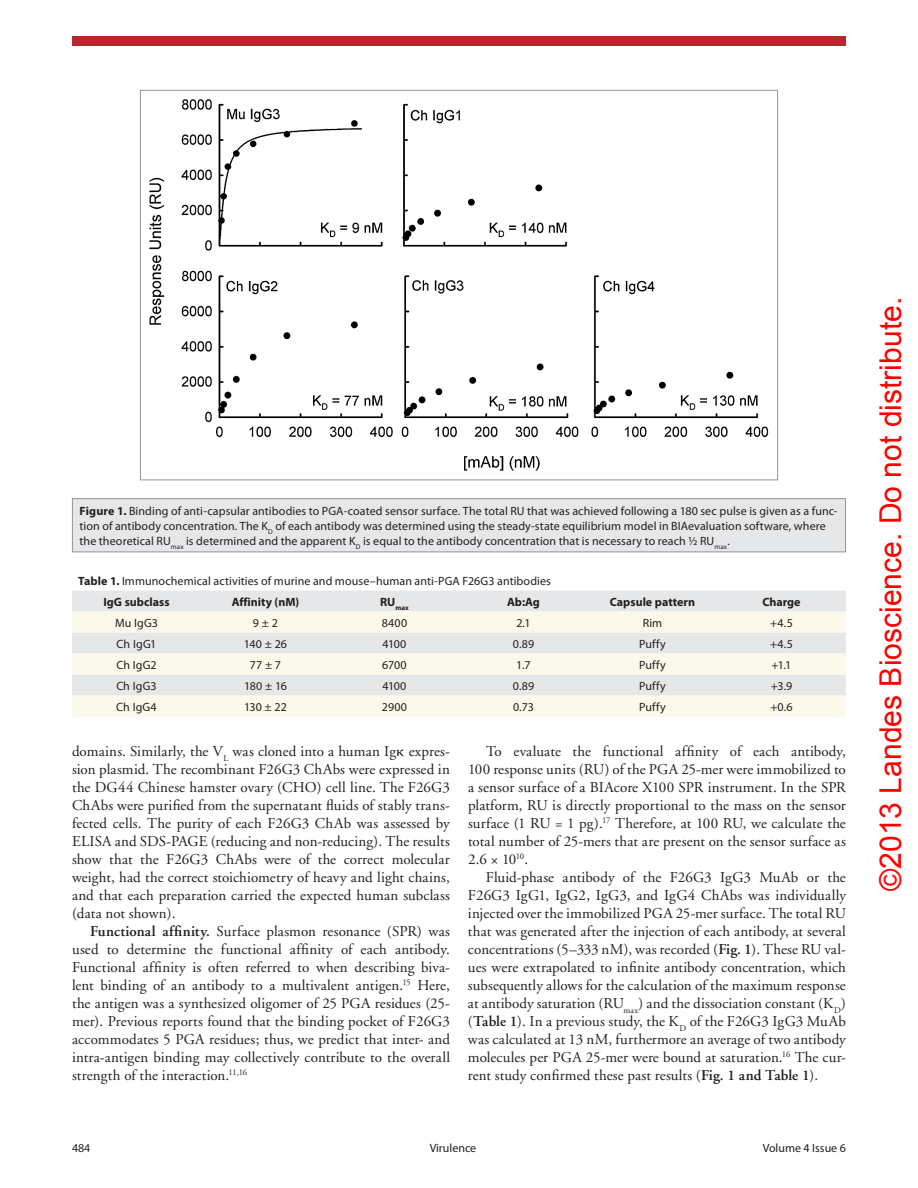
<style>
.page{position:relative;width:918px;height:1188px;background:#fff}
.page>*{position:absolute;margin:0;border:0;box-sizing:border-box;transform-origin:0 0}
.t1{font:30.15px "Arial";color:#f00}
.t2{font:15px/18px "Adobe Garamond";letter-spacing:.005em;color:#231f20;text-align:justify}
.t3{font:12px/15px "Myriad Pro";letter-spacing:.005em;color:#231f20}
.t4{font:700 12px "Myriad Pro";color:#231f20}
.t5{font:700 7.05px "Myriad Pro";color:#231f20}
.s1{font-weight:700}
.s2{font-family:"Universal Std Greekw Math Pi"}
.s3{font-weight:600}
</style>
<div class="page">
<div style="left:72px;top:36px;width:774px;height:10px;background:#b7262b"></div>
<img style="left:149px;top:99px;width:620px;height:372px">
<div style="left:72px;top:499px;width:774px;height:53px;background:#e6e7e9"></div>
<div style="left:72px;top:498px;width:774px;height:54px;border:1px solid #939598"></div>
<div style="left:72px;top:591px;width:774px;height:21px;background:#e6e7e9"></div>
<svg style="left:72px;top:612px;width:774px;height:105px;background:#f2f2e9"></svg>
<p class="t3" style="left:80px;top:503px;width:760px"><span class="s1">Figure 1.</span> Binding of anti-capsular antibodies to PGA-coated sensor surface. The total RU that was achieved following a 180 sec pulse is given as a func&shy;tion of antibody concentration. The K<sub>D</sub> of each antibody was determined using the steady-state equilibrium model in BIAevaluation software, where the theoretical RU<sub>max</sub> is determined and the apparent K<sub>D</sub> is equal to the antibody concentration that is necessary to reach ½ RU<sub>max</sub>.</p>
<p class="t3" style="left:103px;top:570px;width:449px;line-height:21px;text-indent:-25px"><span class="s1">Table 1.</span> Immunochemical activities of murine and mouse–human anti-PGA F26G3 antibodies<br><span class="s1">IgG subclass</span></p>
<p class="t4" style="left:232px;top:594px;width:69px">Affinity (nM)</p>
<p class="t5" style="left:380px;top:603px;width:30px"><sup>RU</sup>max</p>
<p class="t4" style="left:507px;top:594px;width:34px">Ab:Ag</p>
<p class="t4" style="left:610px;top:594px;width:87px">Capsule pattern</p>
<p class="t4" style="left:762px;top:594px;width:40px">Charge</p>
<p class="t3" style="left:115px;top:615px;width:45px">Mu IgG3</p>
<p class="t3" style="left:253px;top:615px;width:27px">9 ± 2</p>
<p class="t3" style="left:382px;top:615px;width:27px">8400</p>
<p class="t3" style="left:516px;top:615px;width:16px">2.1</p>
<p class="t3" style="left:643px;top:615px;width:21px">Rim</p>
<p class="t3" style="left:770px;top:615px;width:24px">+4.5</p>
<p class="t3" style="left:117px;top:636px;width:41px">Ch IgG1</p>
<p class="t3" style="left:244px;top:636px;width:45px">140 ± 26</p>
<p class="t3" style="left:383px;top:636px;width:25px">4100</p>
<p class="t3" style="left:513px;top:636px;width:23px">0.89</p>
<p class="t3" style="left:639px;top:636px;width:28px">Puffy</p>
<p class="t3" style="left:770px;top:636px;width:24px">+4.5</p>
<p class="t3" style="left:116px;top:657px;width:42px">Ch IgG2</p>
<p class="t3" style="left:250px;top:657px;width:33px">77 ± 7</p>
<p class="t3" style="left:382px;top:657px;width:26px">6700</p>
<p class="t3" style="left:516px;top:657px;width:16px">1.7</p>
<p class="t3" style="left:639px;top:657px;width:28px">Puffy</p>
<p class="t3" style="left:772px;top:657px;width:21px">+1.1</p>
<p class="t3" style="left:116px;top:678px;width:42px">Ch IgG3</p>
<p class="t3" style="left:244px;top:678px;width:44px">180 ± 16</p>
<p class="t3" style="left:383px;top:678px;width:25px">4100</p>
<p class="t3" style="left:513px;top:678px;width:23px">0.89</p>
<p class="t3" style="left:639px;top:678px;width:28px">Puffy</p>
<p class="t3" style="left:771px;top:678px;width:23px">+3.9</p>
<p class="t3" style="left:116px;top:699px;width:42px">Ch IgG4</p>
<p class="t3" style="left:244px;top:699px;width:44px">130 ± 22</p>
<p class="t3" style="left:382px;top:699px;width:27px">2900</p>
<p class="t3" style="left:513px;top:699px;width:22px">0.73</p>
<p class="t3" style="left:639px;top:699px;width:28px">Puffy</p>
<p class="t3" style="left:770px;top:699px;width:24px">+0.6</p>
<p class="t2" style="left:72px;top:743px;width:379px">domains. Similarly, the V<sub>L</sub> was cloned into a human Ig<span class="s2">κ</span> expres&shy;sion plasmid. The recombinant F26G3 ChAbs were expressed in the DG44 Chinese hamster ovary (CHO) cell line. The F26G3<br>ChAbs were purified from the supernatant fluids of stably trans&shy;fected cells. The purity of each F26G3 ChAb was assessed by ELISA and SDS-PAGE (reducing and non-reducing). The results show that the F26G3 ChAbs were of the correct molecular weight, had the correct stoichiometry of heavy and light chains, and that each preparation carried the expected human subclass (data not shown).</p>
<p class="t2" style="left:72px;top:923px;width:380px;text-indent:18px"><span class="s3">Functional affinity.</span> Surface plasmon resonance (SPR) was used to determine the functional affinity of each antibody.<br>Functional affinity is often referred to when describing biva&shy;lent binding of an antibody to a multivalent antigen.<sup>15</sup> Here, the antigen was a synthesized oligomer of 25 PGA residues (25- mer). Previous reports found that the binding pocket of F26G3 accommodates 5 PGA residues; thus, we predict that inter- and intra-antigen binding may collectively contribute to the overall strength of the interaction.<sup>11,16</sup></p>
<p class="t2" style="left:468px;top:743px;width:379px;text-indent:18px">To evaluate the functional affinity of each antibody, 100 response units (RU) of the PGA 25-mer were immobilized to a sensor surface of a BIAcore X100 SPR instrument. In the SPR platform, RU is directly proportional to the mass on the sensor surface (1 RU = 1 pg).<sup>17</sup> Therefore, at 100 RU, we calculate the total number of 25-mers that are present on the sensor surface as 2.6 × 10<sup>10</sup>.</p>
<p class="t2" style="left:468px;top:869px;width:380px;text-indent:18px">Fluid-phase antibody of the F26G3 IgG3 MuAb or the F26G3 IgG1, IgG2, IgG3, and IgG4 ChAbs was individually injected over the immobilized PGA 25-mer surface. The total RU that was generated after the injection of each antibody, at several concentrations (5–333 nM), was recorded (<span class="s3">Fig. 1</span>). These RU val&shy;ues were extrapolated to infinite antibody concentration, which subsequently allows for the calculation of the maximum response at antibody saturation (RU<sub>max</sub>) and the dissociation constant (K<sub>D</sub>) (<span class="s3">Table 1</span>). In a previous study, the K<sub>D</sub> of the F26G3 IgG3 MuAb was calculated at 13 nM, furthermore an average of two antibody molecules per PGA 25-mer were bound at saturation.<sup>16</sup> The cur&shy;rent study confirmed these past results (<span class="s3">Fig. 1 and Table 1</span>).</p>
<p class="t3" style="left:72px;top:1140px;width:20px">484</p>
<p class="t3" style="left:430px;top:1140px;width:48px">Virulence</p>
<p class="t3" style="left:763px;top:1140px;width:85px">Volume 4 Issue 6</p>
<h1 class="t1" style="left:871px;top:891px;width:595px;rotate:-90deg">©2013 Landes Bioscience. Do not distribute.</h1>
</div>
